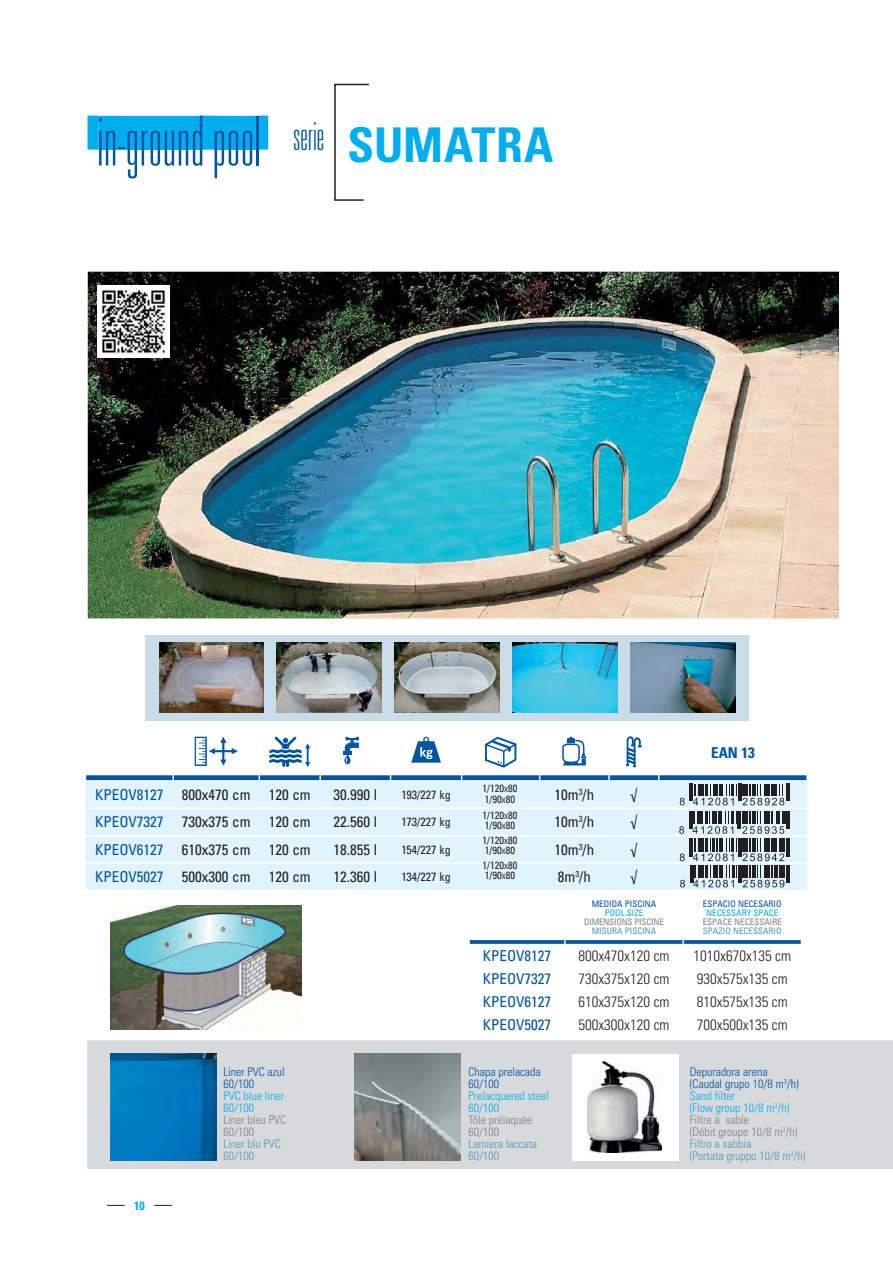
<style>
.page{position:relative;width:893px;height:1263px;background:#fff}
.page>*{position:absolute;margin:0;border:0;box-sizing:border-box;transform-origin:0 0}
.t1{font:100 ultra-condensed 69px "Univers LT Std";color:#0054a4}
.t2{font:700 condensed 48px "Univers LT Std";letter-spacing:.005em;color:#00aeef}
.t3{font:100 ultra-condensed 40.2px "Univers LT Std";color:#0054a4}
.t4{font:condensed 15px "Univers LT Std";color:#231f20}
.t5{font:300 condensed 15px "Univers LT Std";color:#231f20}
.t6{font:condensed 15px "Univers LT Std";color:#00529f}
.t7{font:700 condensed 15px "Univers LT Std";color:#0054a4}
.t8{font:300 condensed 12px/12px "Univers LT Std";color:#0054a4}
.t9{font:300 condensed 12px/12px "Univers LT Std";color:#00aeef}
.t10{font:300 condensed 12px/12px "Univers LT Std";color:#808285}
.t11{font:300 condensed 12px/12px "Univers LT Std";color:#5199b6}
.t12{font:condensed 12px "Univers LT Std";color:#231f20}
.t13{font:700 condensed 12px "Univers LT Std";color:#00aeef}
.t14{font:condensed 10.5px/10.5px "Univers LT Std";color:#231f20}
.t15{font:condensed 9px "Univers LT Std";color:#00529f}
.t16{font:condensed 9px "Univers LT Std";color:#5199b6}
.t17{font:condensed 9px "Univers LT Std";color:#00aeef}
.t18{font:condensed 9px "Univers LT Std";letter-spacing:-.02em;color:#808285}
.t19{font:condensed 9px "Univers LT Std";color:#808285}
.s1{font-size:7.35px}
.s2{color:#00529f}
.s3{color:#00aeef}
.s4{color:#808285}
.s5{color:#5199b6}
</style>
<div class="page">
<svg style="left:154px;top:1205px;width:18px;height:1px"></svg>
<svg style="left:107px;top:1205px;width:18px;height:1px"></svg>
<img style="left:88px;top:272px;width:751px;height:346px">
<div style="left:87px;top:1040px;width:805px;height:129px;background:#d8d9db"></div>
<img style="left:110px;top:1054px;width:107px;height:106px">
<svg style="left:470px;top:940px;width:94px;height:4px"></svg>
<svg style="left:565px;top:940px;width:117px;height:4px"></svg>
<svg style="left:684px;top:940px;width:116px;height:4px"></svg>
<img style="left:354px;top:1054px;width:106px;height:106px">
<svg style="left:334px;top:83px;width:35px;height:118px"></svg>
<svg style="left:87px;top:116px;width:181px;height:34px"></svg>
<div style="left:99px;top:116px;width:103px;height:34px;background:#00aeef"></div>
<div style="left:214px;top:116px;width:45px;height:34px;background:#00aeef"></div>
<div style="left:572px;top:1054px;width:106px;height:106px;background:#fff"></div>
<img style="left:587px;top:1062px;width:74px;height:90px">
<img style="left:110px;top:906px;width:191px;height:123px">
<div style="left:145px;top:635px;width:604px;height:86px;background:#cadce7"></div>
<img style="left:159px;top:643px;width:105px;height:70px">
<img style="left:277px;top:643px;width:104px;height:70px">
<img style="left:394px;top:643px;width:105px;height:70px">
<img style="left:512px;top:643px;width:105px;height:70px">
<img style="left:630px;top:643px;width:105px;height:70px">
<img style="left:97px;top:285px;width:73px;height:73px">
<div style="left:85px;top:805px;width:722px;height:85px;background:#e1f4fd"></div>
<hr style="left:85px;top:808px;width:454px;height:1px;background:#fff">
<hr style="left:539px;top:808px;width:268px;height:1px;background:#fff">
<hr style="left:85px;top:835px;width:454px;height:1px;background:#fff">
<hr style="left:539px;top:835px;width:268px;height:1px;background:#fff">
<hr style="left:85px;top:862px;width:454px;height:2px;background:#fff">
<hr style="left:539px;top:862px;width:268px;height:2px;background:#fff">
<svg style="left:195px;top:737px;width:43px;height:29px"></svg>
<svg style="left:269px;top:737px;width:41px;height:30px"></svg>
<svg style="left:343px;top:737px;width:16px;height:27px"></svg>
<svg style="left:411px;top:737px;width:30px;height:26px"></svg>
<svg style="left:485px;top:737px;width:31px;height:31px"></svg>
<svg style="left:562px;top:737px;width:24px;height:28px"></svg>
<svg style="left:626px;top:736px;width:15px;height:31px"></svg>
<svg style="left:85px;top:775px;width:722px;height:30px;background:#b5d0e4"></svg>
<svg style="left:679px;top:811px;width:110px;height:76px;background:#939ca1"></svg>
<h1 class="t1" style="left:97px;top:112px;width:165px">in-ground pool</h1>
<h2 class="t2" style="left:347px;top:125px;width:208px">SUMATRA</h2>
<h3 class="t3" style="left:293px;top:119px;width:32px">serie</h3>
<p class="t14" style="left:482px;top:784px;width:36px">1/120<span class="s1">X</span>80<br>1/90<span class="s1">X</span>80</p>
<p class="t14" style="left:482px;top:810px;width:36px">1/120<span class="s1">X</span>80<br>1/90<span class="s1">X</span>80</p>
<p class="t14" style="left:482px;top:835px;width:36px">1/120<span class="s1">X</span>80<br>1/90<span class="s1">X</span>80</p>
<p class="t14" style="left:482px;top:860px;width:36px">1/120<span class="s1">X</span>80<br>1/90<span class="s1">X</span>80</p>
<p class="t4" style="left:95px;top:788px;width:217px"><span class="s2">KPEOV8127</span> 800x470 cm 120 cm</p>
<p class="t4" style="left:333px;top:788px;width:45px">30.990 l</p>
<p class="t12" style="left:401px;top:790px;width:51px">193/227 kg</p>
<p class="t4" style="left:554px;top:788px;width:41px">10m<sup>3</sup>/h</p>
<p class="t4" style="left:630px;top:788px;width:9px">√</p>
<p class="t4" style="left:95px;top:816px;width:217px"><span class="s2">KPEOV7327</span> 730x375 cm 120 cm</p>
<p class="t4" style="left:333px;top:816px;width:45px">22.560 l</p>
<p class="t12" style="left:401px;top:817px;width:51px">173/227 kg</p>
<p class="t4" style="left:554px;top:816px;width:41px">10m<sup>3</sup>/h</p>
<p class="t4" style="left:630px;top:816px;width:9px">√</p>
<p class="t4" style="left:95px;top:843px;width:217px"><span class="s2">KPEOV6127</span> 610x375 cm 120 cm</p>
<p class="t4" style="left:333px;top:843px;width:45px">18.855 l</p>
<p class="t12" style="left:401px;top:844px;width:51px">154/227 kg</p>
<p class="t4" style="left:554px;top:843px;width:41px">10m<sup>3</sup>/h</p>
<p class="t4" style="left:630px;top:843px;width:9px">√</p>
<p class="t4" style="left:95px;top:870px;width:217px"><span class="s2">KPEOV5027</span> 500x300 cm 120 cm</p>
<p class="t4" style="left:333px;top:870px;width:45px">12.360 l</p>
<p class="t12" style="left:401px;top:872px;width:51px">134/227 kg</p>
<p class="t4" style="left:558px;top:870px;width:35px">8m<sup>3</sup>/h</p>
<p class="t4" style="left:630px;top:870px;width:9px">√</p>
<p class="t15" style="left:591px;top:900px;width:66px">MEDIDA PISCINA</p>
<p class="t17" style="left:604px;top:909px;width:40px">POOL SIZE</p>
<p class="t18" style="left:584px;top:918px;width:81px">DIMENSIONS PISCINE</p>
<p class="t16" style="left:591px;top:927px;width:66px">MISURA PISCINA</p>
<p class="t7" style="left:711px;top:747px;width:45px">EAN 13</p>
<p class="t15" style="left:703px;top:900px;width:80px">ESPACIO NECESARIO</p>
<p class="t17" style="left:706px;top:909px;width:74px">NECESSARY SPACE</p>
<p class="t19" style="left:702px;top:918px;width:81px">ESPACE NECESSAIRE</p>
<p class="t16" style="left:703px;top:927px;width:80px">SPAZIO NECESSARIO</p>
<p class="t13" style="left:134px;top:1201px;width:12px">10</p>
<p class="t8" style="left:223px;top:1067px;width:63px">Liner PVC azul<br>60/100</p>
<p class="t9" style="left:223px;top:1091px;width:62px">PVC blue liner<br>60/100</p>
<p class="t10" style="left:223px;top:1115px;width:64px">Liner bleu PVC<br>60/100</p>
<p class="t11" style="left:223px;top:1139px;width:59px">Liner blu PVC<br>60/100</p>
<p class="t6" style="left:483px;top:950px;width:70px">KPEOV8127</p>
<p class="t5" style="left:578px;top:950px;width:93px">800x470x120 cm</p>
<p class="t5" style="left:693px;top:950px;width:99px">1010x670x135 cm</p>
<p class="t6" style="left:483px;top:973px;width:70px">KPEOV7327</p>
<p class="t5" style="left:578px;top:973px;width:93px">730x375x120 cm</p>
<p class="t5" style="left:697px;top:973px;width:92px">930x575x135 cm</p>
<p class="t6" style="left:483px;top:995px;width:70px">KPEOV6127</p>
<p class="t5" style="left:578px;top:995px;width:93px">610x375x120 cm</p>
<p class="t5" style="left:697px;top:995px;width:92px">810x575x135 cm</p>
<p class="t6" style="left:483px;top:1018px;width:70px">KPEOV5027</p>
<p class="t5" style="left:578px;top:1018px;width:93px">500x300x120 cm</p>
<p class="t5" style="left:697px;top:1018px;width:92px">700x500x135 cm</p>
<p class="t8" style="left:468px;top:1067px;width:74px">Chapa prelacada<br>60/100</p>
<p class="t9" style="left:468px;top:1091px;width:82px">Prelacquered steel<br>60/100</p>
<p class="t10" style="left:468px;top:1115px;width:65px">Tôle prélaquée<br>60/100</p>
<p class="t11" style="left:468px;top:1139px;width:70px">Lamiera laccata<br>60/100</p>
<p class="t8" style="left:689px;top:1067px;width:117px">Depuradora arena<br>(Caudal grupo 10/8 m<sup>3</sup>/h)<br><span class="s3">Sand filter<br>(Flow group 10/8 m</span><sup>3</sup><span class="s3">/h)<br></span><span class="s4">Filtre à sable<br>(Débit groupe 10/8 m</span><sup>3</sup><span class="s4">/h)<br></span><span class="s5">Filtro a sabbia<br>(Portata gruppo 10/8 m</span><sup>3</sup><span class="s5">/h)</span></p>
</div>
